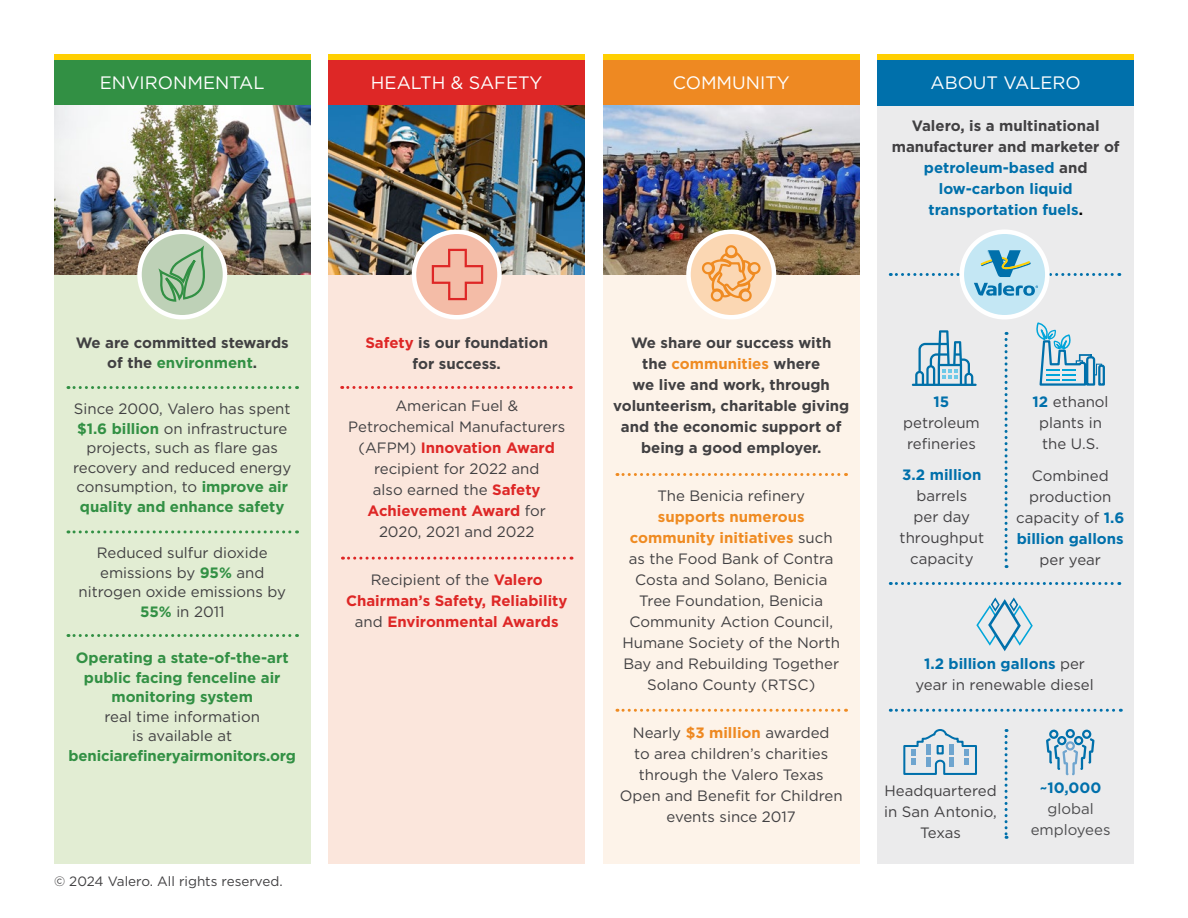
<style>
.page{position:relative;width:1188px;height:918px;background:#fff}
.page>*{position:absolute;margin:0;border:0;box-sizing:border-box;transform-origin:0 0}
.t1{font:18px "Gotham";color:#fff}
.t2{font:15px/21px "Gotham";color:#414042;text-align:center}
.t3{font:700 15px/21px "Gotham";color:#414042;text-align:center}
.t4{font:700 15px/19.5px "Gotham";letter-spacing:-.005em;color:#329044;text-align:center}
.t5{font:700 15px/21px "Gotham";color:#de2726;text-align:center}
.t6{font:700 15px/21px "Gotham";color:#0070ab;text-align:center}
.t7{font:15px/21px "Gotham";color:#4d4d4f;text-align:center}
.t8{font:13.5px "Gotham";color:#414042}
.s1{color:#0070ab}
.s2{color:#000}
.s3{color:#329044}
.s4{font-weight:700;color:#329044}
.s5{font-weight:400;color:#414042}
.s6{color:#de2726}
.s7{font-weight:700;color:#de2726}
.s8{color:#ef8b22}
.s9{font-weight:700;color:#ef8b22}
.s10{font-weight:700;color:#ee8922}
.s11{font-weight:700;color:#0070ab}
</style>
<div class="page">
<div style="left:54px;top:105px;width:256px;height:759px;background:#e2edd3"></div>
<div style="left:54px;top:54px;width:256px;height:51px;background:#329044"></div>
<div style="left:328px;top:105px;width:257px;height:759px;background:#fbe6dc"></div>
<div style="left:328px;top:54px;width:257px;height:51px;background:#de2726"></div>
<div style="left:603px;top:105px;width:257px;height:759px;background:#fdf3e9"></div>
<div style="left:603px;top:54px;width:257px;height:51px;background:#ee8922"></div>
<img style="left:54px;top:105px;width:256px;height:169px">
<img style="left:328px;top:105px;width:257px;height:169px">
<img style="left:603px;top:105px;width:257px;height:169px">
<svg style="left:414px;top:232px;width:86px;height:85px;background:#f5c5b3"></svg>
<div style="left:412px;top:230px;width:90px;height:90px;border:4px solid #fff;border-radius:50%"></div>
<svg style="left:431px;top:248px;width:53px;height:53px;background:#f0a492"></svg>
<svg style="left:140px;top:232px;width:85px;height:85px;background:#c7d7c1"></svg>
<div style="left:137px;top:229px;width:90px;height:90px;border:4px solid #fff;border-radius:50%"></div>
<svg style="left:155px;top:245px;width:51px;height:75px;background:#abc9a8"></svg>
<svg style="left:688px;top:232px;width:86px;height:85px"></svg>
<div style="left:686px;top:229px;width:90px;height:90px;border:4px solid #fff;border-radius:50%"></div>
<svg style="left:701px;top:244px;width:61px;height:73px;background:#f8c99a"></svg>
<div style="left:878px;top:54px;width:256px;height:810px;background:#ebebec"></div>
<div style="left:878px;top:54px;width:256px;height:51px;background:#0070ab"></div>
<svg style="left:617px;top:473px;width:230px;height:3px"></svg>
<svg style="left:342px;top:386px;width:229px;height:3px"></svg>
<svg style="left:342px;top:557px;width:230px;height:3px"></svg>
<svg style="left:68px;top:386px;width:230px;height:3px"></svg>
<svg style="left:68px;top:634px;width:230px;height:3px"></svg>
<svg style="left:890px;top:582px;width:230px;height:3px"></svg>
<svg style="left:1005px;top:332px;width:3px;height:236px"></svg>
<svg style="left:1036px;top:322px;width:69px;height:64px"></svg>
<div style="left:878px;top:54px;width:256px;height:5px;background:#ffcf01"></div>
<div style="left:603px;top:54px;width:257px;height:5px;background:#ffcf01"></div>
<div style="left:328px;top:54px;width:257px;height:5px;background:#ffcf01"></div>
<div style="left:54px;top:54px;width:256px;height:5px;background:#ffcf01"></div>
<div style="left:962px;top:232px;width:85px;height:85px;background:#c4e7f4;border-radius:50%"></div>
<div style="left:960px;top:230px;width:90px;height:90px;border:4px solid #fff;border-radius:50%"></div>
<svg style="left:890px;top:250px;width:230px;height:27px"></svg>
<svg style="left:974px;top:283px;width:64px;height:13px"></svg>
<svg style="left:912px;top:330px;width:65px;height:56px"></svg>
<svg style="left:68px;top:530px;width:230px;height:3px"></svg>
<svg style="left:976px;top:597px;width:57px;height:54px"></svg>
<svg style="left:890px;top:709px;width:231px;height:3px"></svg>
<svg style="left:617px;top:709px;width:230px;height:3px"></svg>
<svg style="left:1005px;top:729px;width:3px;height:110px"></svg>
<svg style="left:903px;top:729px;width:74px;height:46px"></svg>
<hr style="left:950px;top:745px;width:4px;height:10px;background:#6fa5cf">
<hr style="left:950px;top:757px;width:4px;height:10px;background:#6fa5cf">
<hr style="left:926px;top:745px;width:4px;height:10px;background:#6fa5cf">
<hr style="left:926px;top:757px;width:4px;height:10px;background:#6fa5cf">
<svg style="left:1046px;top:729px;width:48px;height:46px"></svg>
<p class="t1" style="left:100px;top:72px;width:166px">ENVIRONMENTAL</p>
<p class="t1" style="left:371px;top:72px;width:173px">HEALTH &amp; SAFETY</p>
<p class="t1" style="left:673px;top:72px;width:119px">COMMUNITY</p>
<p class="t1" style="left:931px;top:72px;width:152px">ABOUT VALERO</p>
<p class="t3" style="left:892px;top:115px;width:229px">Valero, is a multinational manufacturer and marketer of <span class="s1">petroleum-based</span> and</p>
<p class="t6" style="left:929px;top:178px;width:156px">low-carbon liquid transportation fuels<span class="s2">.</span></p>
<p class="t3" style="left:76px;top:333px;width:215px;line-height:19.5px">We are committed stewards of the <span class="s3">environment</span>.</p>
<p class="t2" style="left:73px;top:399px;width:220px;line-height:19.5px">Since 2000, Valero has spent <span class="s4">$1.6 billion</span> on infrastructure projects, such as flare gas recovery and reduced energy consumption, to <span class="s4">improve air quality and enhance safety</span></p>
<p class="t2" style="left:79px;top:543px;width:209px;line-height:19.5px">Reduced sulfur dioxide emissions by <span class="s4">95%</span> and nitrogen oxide emissions by<br><span class="s4">55%</span> in 2011</p>
<p class="t4" style="left:69px;top:648px;width:229px">Operating a state-of-the-art public facing fenceline air monitoring system<br><span class="s5">real time information<br>is available at </span>beniciarefineryairmonitors.org</p>
<p class="t8" style="left:54px;top:873px;width:230px">© 2024 Valero. All rights reserved.</p>
<p class="t3" style="left:365px;top:332px;width:184px"><span class="s6">Safety</span> is our foundation for success.</p>
<p class="t2" style="left:348px;top:395px;width:219px">American Fuel &amp;<br>Petrochemical Manufacturers (AFPM) <span class="s7">Innovation Award </span>recipient for 2022 and<br>also earned the <span class="s7">Safety<br>Achievement Award</span> for<br>2020, 2021 and 2022</p>
<p class="t5" style="left:346px;top:569px;width:223px"><span class="s5">Recipient of the</span> Valero<br>Chairman’s Safety, Reliability <span class="s5">and</span> Environmental Awards</p>
<p class="t3" style="left:613px;top:332px;width:238px">We share our success with<br>the <span class="s8">communities</span> where<br>we live and work, through volunteerism, charitable giving and the economic support of being a good employer.</p>
<p class="t2" style="left:622px;top:485px;width:219px">The Benicia refinery <span class="s9">supports numerous community initiatives</span> such as the Food Bank of Contra<br>Costa and Solano, Benicia<br>Tree Foundation, Benicia<br>Community Action Council,<br>Humane Society of the North<br>Bay and Rebuilding Together<br>Solano County (RTSC)</p>
<p class="t2" style="left:620px;top:722px;width:224px">Nearly <span class="s10">$3 million</span> awarded<br>to area children’s charities through the Valero Texas<br>Open and Benefit for Children events since 2017</p>
<p class="t2" style="left:903px;top:391px;width:78px"><span class="s11">15 </span>petroleum refineries</p>
<p class="t2" style="left:900px;top:464px;width:86px"><span class="s11">3.2 million </span>barrels<br>per day throughput capacity</p>
<p class="t2" style="left:1033px;top:391px;width:77px"><span class="s11">12</span> ethanol plants in the U.S.</p>
<p class="t2" style="left:1016px;top:465px;width:110px">Combined production capacity of <span class="s11">1.6 billion gallons </span>per year</p>
<p class="t6" style="left:924px;top:652px;width:162px">1.2 billion gallons <span class="s5">per</span></p>
<p class="t2" style="left:915px;top:674px;width:180px">year in renewable diesel</p>
<p class="t2" style="left:884px;top:780px;width:114px">Headquartered in San Antonio,<br>Texas</p>
<p class="t7" style="left:1031px;top:777px;width:81px"><span class="s11">~10,000 </span>global employees</p>
</div>
